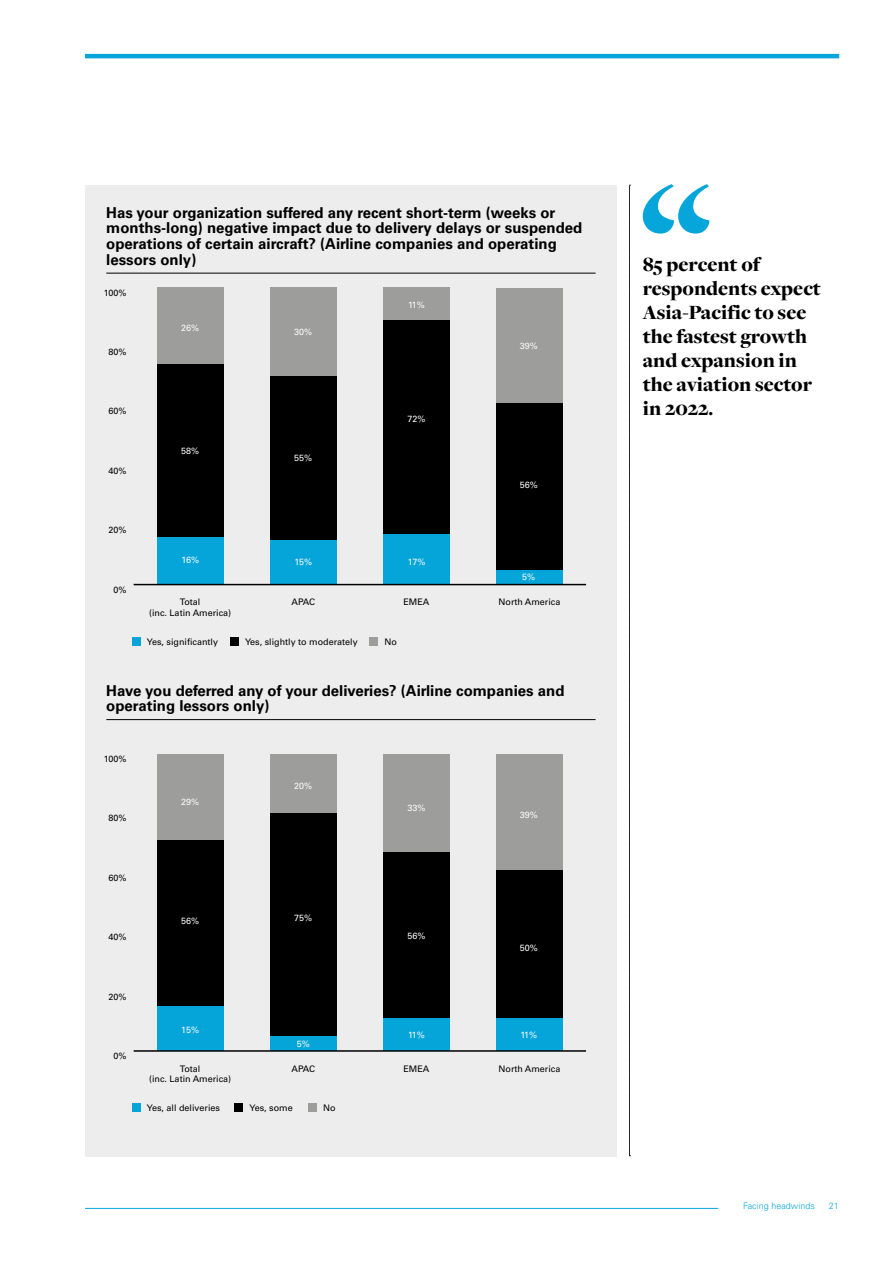
<style>
.page{position:relative;width:893px;height:1263px;background:#fff}
.page>*{position:absolute;margin:0;border:0;box-sizing:border-box;transform-origin:0 0}
.t1{font:900 21px/24px "Freight Disp Pro";color:#000}
.t2{font:700 15px/15.8px "Univers LT Pro 65";color:#000}
.t3{font:9px "Univers LT Pro 55 Roman";color:#000}
.t4{font:9px "Univers LT Pro 55 Roman";letter-spacing:-.03em;color:#fdfdfd}
.t5{font:300 9px "Univers LT Pro 45";color:#06a5da}
</style>
<div class="page">
<hr style="left:85px;top:1208px;width:633px;height:1px;background:#06a5da">
<hr style="left:85px;top:54px;width:754px;height:4px;background:#06a5da">
<svg style="left:629px;top:185px;width:1px;height:971px"></svg>
<div style="left:85px;top:185px;width:532px;height:478px;background:#ededed"></div>
<hr style="left:106px;top:273px;width:490px;height:1px;background:#000">
<div style="left:85px;top:663px;width:532px;height:494px;background:#ededed"></div>
<hr style="left:106px;top:719px;width:490px;height:1px;background:#000">
<div style="left:132px;top:637px;width:8px;height:9px;background:#05a5da"></div>
<div style="left:230px;top:637px;width:9px;height:9px;background:#000"></div>
<div style="left:370px;top:637px;width:8px;height:9px;background:#9d9d9c"></div>
<div style="left:157px;top:288px;width:66px;height:77px;background:#9d9d9c"></div>
<div style="left:270px;top:288px;width:66px;height:89px;background:#9d9d9c"></div>
<div style="left:383px;top:288px;width:66px;height:32px;background:#9d9d9c"></div>
<div style="left:496px;top:288px;width:67px;height:115px;background:#9d9d9c"></div>
<div style="left:157px;top:365px;width:66px;height:172px;background:#000"></div>
<div style="left:270px;top:377px;width:66px;height:163px;background:#000"></div>
<div style="left:383px;top:320px;width:66px;height:214px;background:#000"></div>
<div style="left:496px;top:403px;width:67px;height:167px;background:#000"></div>
<div style="left:157px;top:537px;width:66px;height:48px;background:#05a5da"></div>
<div style="left:270px;top:540px;width:66px;height:45px;background:#05a5da"></div>
<div style="left:383px;top:534px;width:66px;height:51px;background:#05a5da"></div>
<div style="left:496px;top:570px;width:67px;height:15px;background:#05a5da"></div>
<hr style="left:134px;top:584px;width:452px;height:1px;background:#000">
<div style="left:132px;top:1104px;width:8px;height:8px;background:#05a5da"></div>
<div style="left:235px;top:1104px;width:8px;height:8px;background:#000"></div>
<div style="left:308px;top:1104px;width:9px;height:8px;background:#9d9d9c"></div>
<div style="left:157px;top:754px;width:66px;height:86px;background:#9d9d9c"></div>
<div style="left:270px;top:754px;width:66px;height:59px;background:#9d9d9c"></div>
<div style="left:383px;top:754px;width:66px;height:98px;background:#9d9d9c"></div>
<div style="left:496px;top:754px;width:67px;height:116px;background:#9d9d9c"></div>
<div style="left:157px;top:840px;width:66px;height:166px;background:#000"></div>
<div style="left:270px;top:813px;width:66px;height:223px;background:#000"></div>
<div style="left:383px;top:852px;width:66px;height:166px;background:#000"></div>
<div style="left:496px;top:870px;width:67px;height:148px;background:#000"></div>
<div style="left:157px;top:1006px;width:66px;height:45px;background:#05a5da"></div>
<div style="left:270px;top:1036px;width:66px;height:15px;background:#05a5da"></div>
<div style="left:383px;top:1018px;width:66px;height:33px;background:#05a5da"></div>
<div style="left:496px;top:1018px;width:67px;height:33px;background:#05a5da"></div>
<hr style="left:134px;top:1050px;width:452px;height:2px;background:#000">
<svg style="left:643px;top:184px;width:66px;height:50px"></svg>
<p class="t2" style="left:106px;top:204px;width:478px">Has your organization suffered any recent short-term (weeks or months-long) negative impact due to delivery delays or suspended operations of certain aircraft? (Airline companies and operating lessors only)</p>
<p class="t3" style="left:104px;top:287px;width:24px">100%</p>
<p class="t3" style="left:109px;top:346px;width:20px">80%</p>
<p class="t4" style="left:181px;top:323px;width:20px">26%</p>
<p class="t4" style="left:294px;top:326px;width:20px">30%</p>
<p class="t4" style="left:408px;top:300px;width:18px">11%</p>
<p class="t4" style="left:520px;top:340px;width:20px">39%</p>
<p class="t3" style="left:109px;top:406px;width:20px">60%</p>
<p class="t3" style="left:109px;top:465px;width:20px">40%</p>
<p class="t3" style="left:109px;top:524px;width:20px">20%</p>
<p class="t3" style="left:114px;top:584px;width:15px">0%</p>
<p class="t4" style="left:181px;top:446px;width:20px">58%</p>
<p class="t4" style="left:181px;top:555px;width:19px">16%</p>
<p class="t4" style="left:294px;top:452px;width:20px">55%</p>
<p class="t4" style="left:294px;top:557px;width:19px">15%</p>
<p class="t4" style="left:408px;top:414px;width:20px">72%</p>
<p class="t4" style="left:408px;top:556px;width:19px">17%</p>
<p class="t4" style="left:520px;top:480px;width:20px">56%</p>
<p class="t4" style="left:522px;top:571px;width:15px">5%</p>
<p class="t3" style="left:180px;top:596px;width:22px">Total</p>
<p class="t3" style="left:292px;top:596px;width:25px">APAC</p>
<p class="t3" style="left:403px;top:596px;width:27px">EMEA</p>
<p class="t3" style="left:499px;top:596px;width:63px">North America</p>
<p class="t3" style="left:149px;top:607px;width:84px">(inc. Latin America)</p>
<p class="t3" style="left:147px;top:636px;width:73px">Yes, significantly</p>
<p class="t3" style="left:245px;top:636px;width:114px">Yes, slightly to moderately</p>
<p class="t3" style="left:385px;top:636px;width:14px">No</p>
<p class="t2" style="left:106px;top:682px;width:460px">Have you deferred any of your deliveries? (Airline companies and operating lessors only)</p>
<p class="t3" style="left:104px;top:753px;width:24px">100%</p>
<p class="t3" style="left:109px;top:813px;width:20px">80%</p>
<p class="t4" style="left:181px;top:796px;width:20px">29%</p>
<p class="t4" style="left:294px;top:780px;width:20px">20%</p>
<p class="t4" style="left:408px;top:802px;width:20px">33%</p>
<p class="t4" style="left:520px;top:810px;width:20px">39%</p>
<p class="t3" style="left:109px;top:872px;width:20px">60%</p>
<p class="t3" style="left:109px;top:931px;width:20px">40%</p>
<p class="t3" style="left:109px;top:991px;width:20px">20%</p>
<p class="t3" style="left:114px;top:1050px;width:15px">0%</p>
<p class="t4" style="left:181px;top:915px;width:20px">56%</p>
<p class="t4" style="left:181px;top:1024px;width:19px">15%</p>
<p class="t4" style="left:294px;top:913px;width:20px">75%</p>
<p class="t4" style="left:297px;top:1038px;width:15px">5%</p>
<p class="t4" style="left:408px;top:931px;width:20px">56%</p>
<p class="t4" style="left:408px;top:1030px;width:18px">11%</p>
<p class="t4" style="left:520px;top:942px;width:20px">50%</p>
<p class="t4" style="left:520px;top:1030px;width:18px">11%</p>
<p class="t3" style="left:180px;top:1063px;width:22px">Total</p>
<p class="t3" style="left:292px;top:1063px;width:25px">APAC</p>
<p class="t3" style="left:403px;top:1063px;width:27px">EMEA</p>
<p class="t3" style="left:499px;top:1063px;width:63px">North America</p>
<p class="t3" style="left:149px;top:1074px;width:84px">(inc. Latin America)</p>
<p class="t3" style="left:147px;top:1102px;width:75px">Yes, all deliveries</p>
<p class="t3" style="left:250px;top:1103px;width:45px">Yes, some</p>
<p class="t3" style="left:323px;top:1103px;width:14px">No</p>
<h1 class="t1" style="left:643px;top:252px;width:180px">85 percent of respondents expect<br>Asia-Pacific to see the fastest growth and expansion in the aviation sector in 2022.</h1>
<p class="t5" style="left:743px;top:1200px;width:73px">Facing headwinds</p>
<p class="t5" style="left:829px;top:1200px;width:12px">21</p>
</div>
